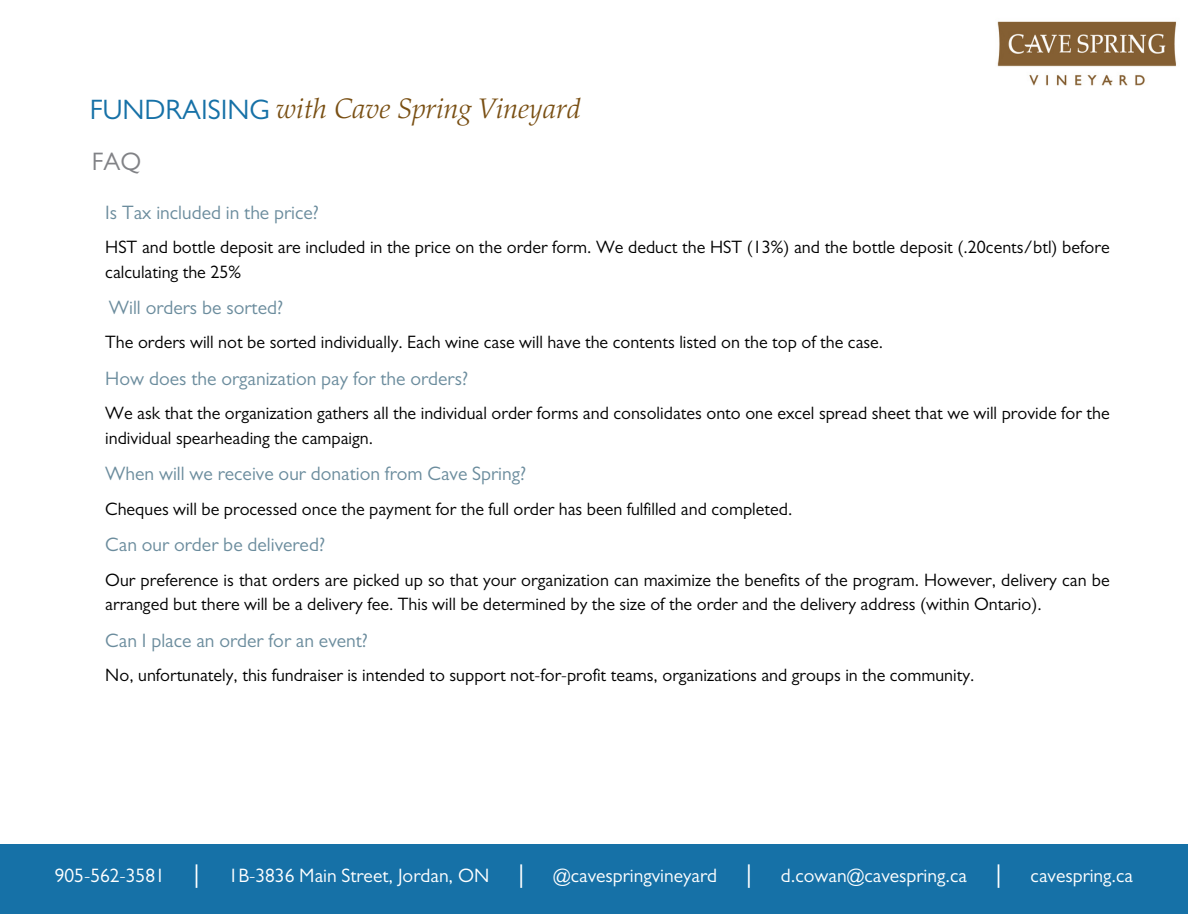
<style>
.page{position:relative;width:1188px;height:918px;background:#fff}
.page>*{position:absolute;margin:0;border:0;box-sizing:border-box;transform-origin:0 0}
.t1{font:italic 300 28.2px "Palatino LT Std";color:#794f13}
.t2{font:25.5px "Gill Sans";color:#fff}
.t3{font:25.35px "Gill Sans";color:#818286}
.t4{font:19.5px "Gill Sans";color:#6b8c9d}
.t5{font:19.5px "Gill Sans";color:#fff}
.t6{font:18px/24.8px "Gill Sans";color:#000}
.s1{font-family:"Gill Sans";font-weight:400;font-style:normal;color:#1671a7}
</style>
<div class="page">
<div style="left:0;top:844px;width:1188px;height:70px;background:#1671a7"></div>
<img style="left:997px;top:21px;width:180px;height:65px">
<p class="t1" style="left:90px;top:97px;width:492px"><span class="s1">FUNDRAISING</span> with Cave Spring Vineyard</p>
<h2 class="t3" style="left:92px;top:153px;width:51px">FAQ</h2>
<p class="t4" style="left:105px;top:205px;width:215px">Is Tax included in the price?</p>
<p class="t6" style="left:105px;top:237px;width:1006px">HST and bottle deposit are included in the price on the order form. We deduct the HST (13%) and the bottle deposit (.20cents/btl) before calculating the 25%</p>
<p class="t4" style="left:109px;top:301px;width:176px">Will orders be sorted?</p>
<h3 class="t6" style="left:105px;top:333px;width:779px">The orders will not be sorted individually. Each wine case will have the contents listed on the top of the case.</h3>
<p class="t4" style="left:105px;top:372px;width:364px">How does the organization pay for the orders?</p>
<p class="t6" style="left:105px;top:404px;width:1006px">We ask that the organization gathers all the individual order forms and consolidates onto one excel spread sheet that we will provide for the individual spearheading the campaign.</p>
<p class="t4" style="left:105px;top:467px;width:422px">When will we receive our donation from Cave Spring?</p>
<p class="t6" style="left:105px;top:499px;width:689px">Cheques will be processed once the payment for the full order has been fulfilled and completed.</p>
<p class="t4" style="left:105px;top:538px;width:221px">Can our order be delivered?</p>
<p class="t6" style="left:105px;top:570px;width:1006px">Our preference is that orders are picked up so that your organization can maximize the benefits of the program. However, delivery can be arranged but there will be a delivery fee. This will be determined by the size of the order and the delivery address (within Ontario).</p>
<p class="t4" style="left:105px;top:634px;width:264px">Can I place an order for an event?</p>
<p class="t6" style="left:105px;top:665px;width:871px">No, unfortunately, this fundraiser is intended to support not-for-profit teams, organizations and groups in the community.</p>
<p class="t5" style="left:55px;top:869px;width:112px">905-562-3581</p>
<p class="t2" style="left:194px;top:865px;width:7px">|</p>
<p class="t5" style="left:229px;top:869px;width:262px">1B-3836 Main Street, Jordan, ON</p>
<p class="t2" style="left:519px;top:865px;width:7px">|</p>
<p class="t5" style="left:553px;top:869px;width:165px">@cavespringvineyard</p>
<p class="t2" style="left:746px;top:865px;width:7px">|</p>
<p class="t5" style="left:781px;top:869px;width:188px">d.cowan@cavespring.ca</p>
<p class="t2" style="left:996px;top:865px;width:7px">|</p>
<p class="t5" style="left:1031px;top:869px;width:104px">cavespring.ca</p>
</div>
